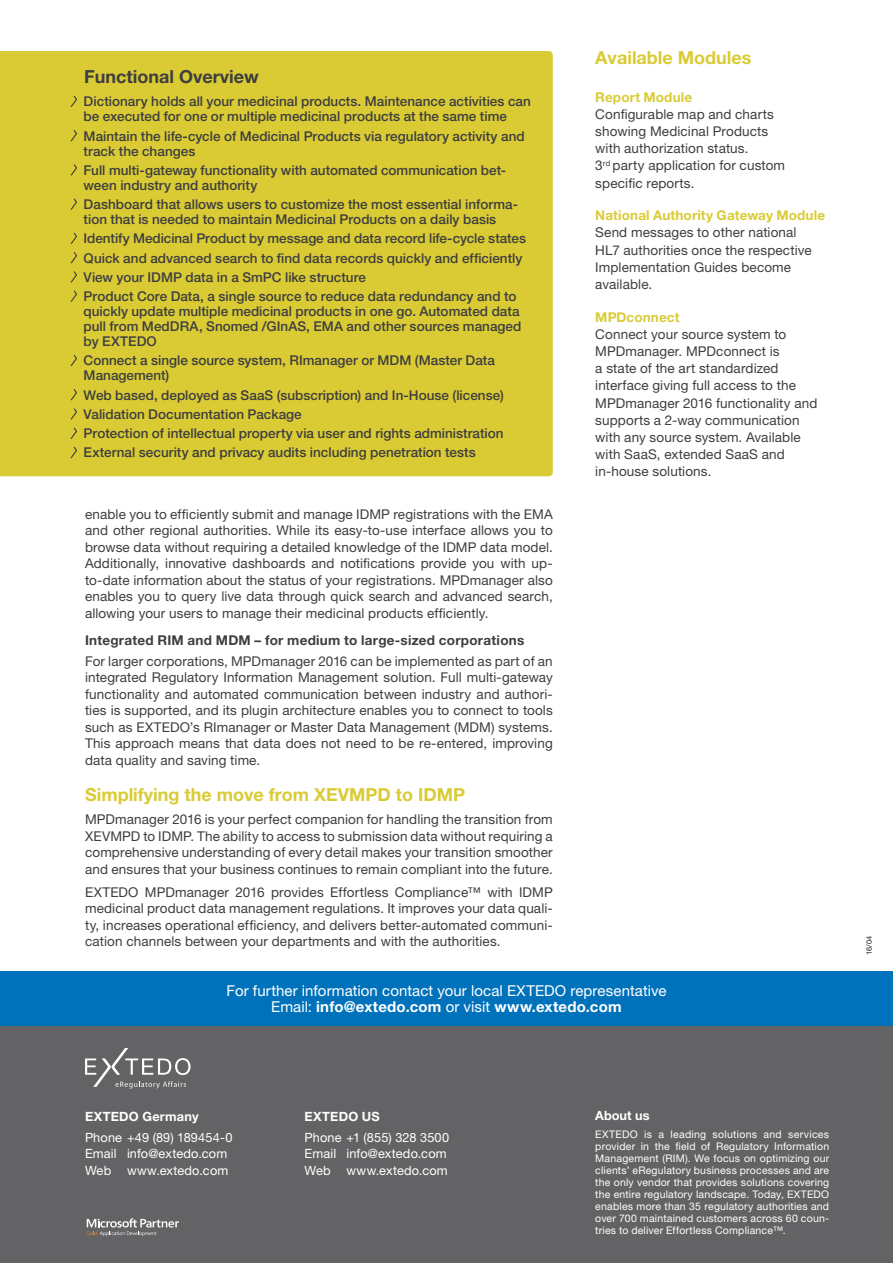
<style>
.page{position:relative;width:893px;height:1263px;background:#fff}
.page>*{position:absolute;margin:0;border:0;box-sizing:border-box;transform-origin:0 0}
.Head_2{font:700 18px "Helvetica Neue LT Pro";color:#dacb35}
.Functional_Head{font:700 18px "Helvetica Neue LT Pro";color:#3e3e3f}
.t1{font:15px/16.5px "Helvetica Neue LT Pro";letter-spacing:.005em;color:#fff;text-align:center}
.Fließ{font:13.5px/16.5px "Helvetica Neue LT Pro";letter-spacing:.01em;color:#3e3e3f;text-align:justify}
.Functional_Fließ_med{font:500 13.5px/15px "Helvetica Neue LT Pro";color:#3e3e3f}
.Head_3{font:700 13.5px "Helvetica Neue LT Pro";letter-spacing:.02em;color:#3e3e3f}
.t2{font:12.75px/16.5px "Helvetica Neue LT Pro";letter-spacing:.01em;color:#fff}
.t3{font:700 12.75px "Helvetica Neue LT Pro";letter-spacing:.02em;color:#fff}
.t4{font:10.5px/12px "Helvetica Neue LT Pro";letter-spacing:.02em;color:#fff;text-align:justify}
.t5{font:7.5px "Helvetica Neue LT Pro";color:#231f20}
.s1{font-weight:700;color:#dacb35}
.s2{font-weight:700}
</style>
<div class="page">
<div style="left:0;top:1026px;width:893px;height:237px;background:#636366"></div>
<svg style="left:87px;top:1218px;width:92px;height:18px"></svg>
<svg style="left:85px;top:1048px;width:106px;height:40px"></svg>
<div style="left:0;top:971px;width:893px;height:55px;background:#0072bc"></div>
<div style="left:0;top:51px;width:553px;height:425px;background:#dacb35"></div>
<svg style="left:69px;top:94px;width:9px;height:14px"></svg>
<svg style="left:69px;top:129px;width:9px;height:14px"></svg>
<svg style="left:69px;top:163px;width:9px;height:14px"></svg>
<svg style="left:69px;top:197px;width:9px;height:14px"></svg>
<svg style="left:69px;top:231px;width:9px;height:14px"></svg>
<svg style="left:69px;top:251px;width:9px;height:52px"></svg>
<svg style="left:69px;top:353px;width:9px;height:14px"></svg>
<svg style="left:69px;top:388px;width:9px;height:71px"></svg>
<p class="Functional_Head" style="left:84px;top:65px;width:176px">Functional Overview</p>
<p class="Functional_Fließ_med" style="left:84px;top:94px;width:449px">Dictionary holds all your medicinal products. Maintenance activities can be executed for one or multiple medicinal products at the same time</p>
<p class="Functional_Fließ_med" style="left:84px;top:128px;width:443px">Maintain the life-cycle of Medicinal Products via regulatory activity and track the changes</p>
<p class="Functional_Fließ_med" style="left:84px;top:162px;width:424px">Full multi-gateway functionality with automated communication bet&shy;ween industry and authority</p>
<p class="Functional_Fließ_med" style="left:84px;top:197px;width:434px">Dashboard that allows users to customize the most essential informa&shy;tion that is needed to maintain Medicinal Products on a daily basis</p>
<p class="Functional_Fließ_med" style="left:84px;top:231px;width:444px">Identify Medicinal Product by message and data record life-cycle states</p>
<p class="Functional_Fließ_med" style="left:84px;top:250px;width:440px">Quick and advanced search to find data records quickly and efficiently</p>
<p class="Functional_Fließ_med" style="left:84px;top:269px;width:284px">View your IDMP data in a SmPC like structure</p>
<p class="Functional_Fließ_med" style="left:84px;top:289px;width:439px">Product Core Data, a single source to reduce data redundancy and to quickly update multiple medicinal products in one go. Automated data pull from MedDRA, Snomed /GInAS, EMA and other sources managed by EXTEDO</p>
<p class="Functional_Fließ_med" style="left:84px;top:353px;width:413px">Connect a single source system, RImanager or MDM (Master Data<br>Management)</p>
<p class="Functional_Fließ_med" style="left:84px;top:387px;width:422px">Web based, deployed as SaaS (subscription) and In-House (license)</p>
<p class="Functional_Fließ_med" style="left:84px;top:406px;width:220px">Validation Documentation Package</p>
<p class="Functional_Fließ_med" style="left:84px;top:426px;width:421px">Protection of intellectual property via user and rights administration</p>
<p class="Functional_Fließ_med" style="left:84px;top:445px;width:394px">External security and privacy audits including penetration tests</p>
<p class="Fließ" style="left:85px;top:506px;width:469px">enable you to efficiently submit and manage IDMP registrations with the EMA and other regional authorities. While its easy-to-use interface allows you to browse data without requiring a detailed knowledge of the IDMP data model.<br>Additionally, innovative dashboards and notifications provide you with up&shy;to-date information about the status of your registrations. MPDmanager also enables you to query live data through quick search and advanced search, allowing your users to manage their medicinal products efficiently.</p>
<p class="Head_3" style="left:85px;top:632px;width:441px">Integrated RIM and MDM – for medium to large-sized corporations</p>
<p class="Fließ" style="left:85px;top:653px;width:469px">For larger corporations, MPDmanager 2016 can be implemented as part of an integrated Regulatory Information Management solution. Full multi-gateway functionality and automated communication between industry and authori&shy;ties is supported, and its plugin architecture enables you to connect to tools such as EXTEDO’s RImanager or Master Data Management (MDM) systems.<br>This approach means that data does not need to be re-entered, improving data quality and saving time.</p>
<p class="Head_2" style="left:85px;top:784px;width:382px">Simplifying the move from XEVMPD to IDMP</p>
<p class="Fließ" style="left:85px;top:811px;width:469px">MPDmanager 2016 is your perfect companion for handling the transition from XEVMPD to IDMP. The ability to access to submission data without requiring a comprehensive understanding of every detail makes your transition smoother and ensures that your business continues to remain compliant into the future.</p>
<p class="Fließ" style="left:85px;top:883px;width:469px">EXTEDO MPDmanager 2016 provides Effortless Compliance™ with IDMP medicinal product data management regulations. It improves your data quali&shy;ty, increases operational efficiency, and delivers better-automated communi&shy;cation channels between your departments and with the authorities.</p>
<p class="Head_2" style="left:595px;top:46px;width:158px">Available Modules</p>
<p class="Fließ" style="left:595px;top:88px;width:191px;line-height:17.2px;text-align:left"><span class="s1">Report Module<br></span>Configurable map and charts showing Medicinal Products with authorization status.<br>3<sup>rd</sup> party application for custom specific reports.</p>
<p class="Fließ" style="left:595px;top:207px;width:231px;line-height:17.2px;text-align:left"><span class="s1">National Authority Gateway Module<br></span>Send messages to other national<br>HL7 authorities once the respective<br>Implementation Guides become available.</p>
<p class="Fließ" style="left:595px;top:308px;width:224px;line-height:17.2px;text-align:left"><span class="s1">MPDconnect<br></span>Connect your source system to<br>MPDmanager. MPDconnect is<br>a state of the art standardized interface giving full access to the<br>MPDmanager 2016 functionality and supports a 2-way communication with any source system. Available with SaaS, extended SaaS and in-house solutions.</p>
<p class="t1" style="left:227px;top:982px;width:441px">For further information contact your local EXTEDO representative<br>Email: <span class="s2">info@extedo.com</span> or visit <span class="s2">www.extedo.com</span></p>
<p class="t5" style="left:865px;top:955px;width:21px;rotate:-90deg">16/04</p>
<p class="t3" style="left:85px;top:1108px;width:115px">EXTEDO Germany</p>
<p class="t2" style="left:85px;top:1129px;width:149px">Phone +49 (89) 189454-0<br>Email info@extedo.com<br>Web www.extedo.com</p>
<p class="t3" style="left:305px;top:1108px;width:77px">EXTEDO US</p>
<p class="t2" style="left:305px;top:1129px;width:146px">Phone +1 (855) 328 3500<br>Email info@extedo.com<br>Web www.extedo.com</p>
<p class="t3" style="left:595px;top:1107px;width:56px">About us</p>
<p class="t4" style="left:595px;top:1128px;width:235px">EXTEDO is a leading solutions and services provider in the field of Regulatory Information Management (RIM). We focus on optimizing our clients’ eRegulatory business processes and are the only vendor that provides solutions covering the entire regulatory landscape. Today, EXTEDO enables more than 35 regulatory authorities and over 700 maintained customers across 60 coun&shy;tries to deliver Effortless Compliance™.</p>
</div>
